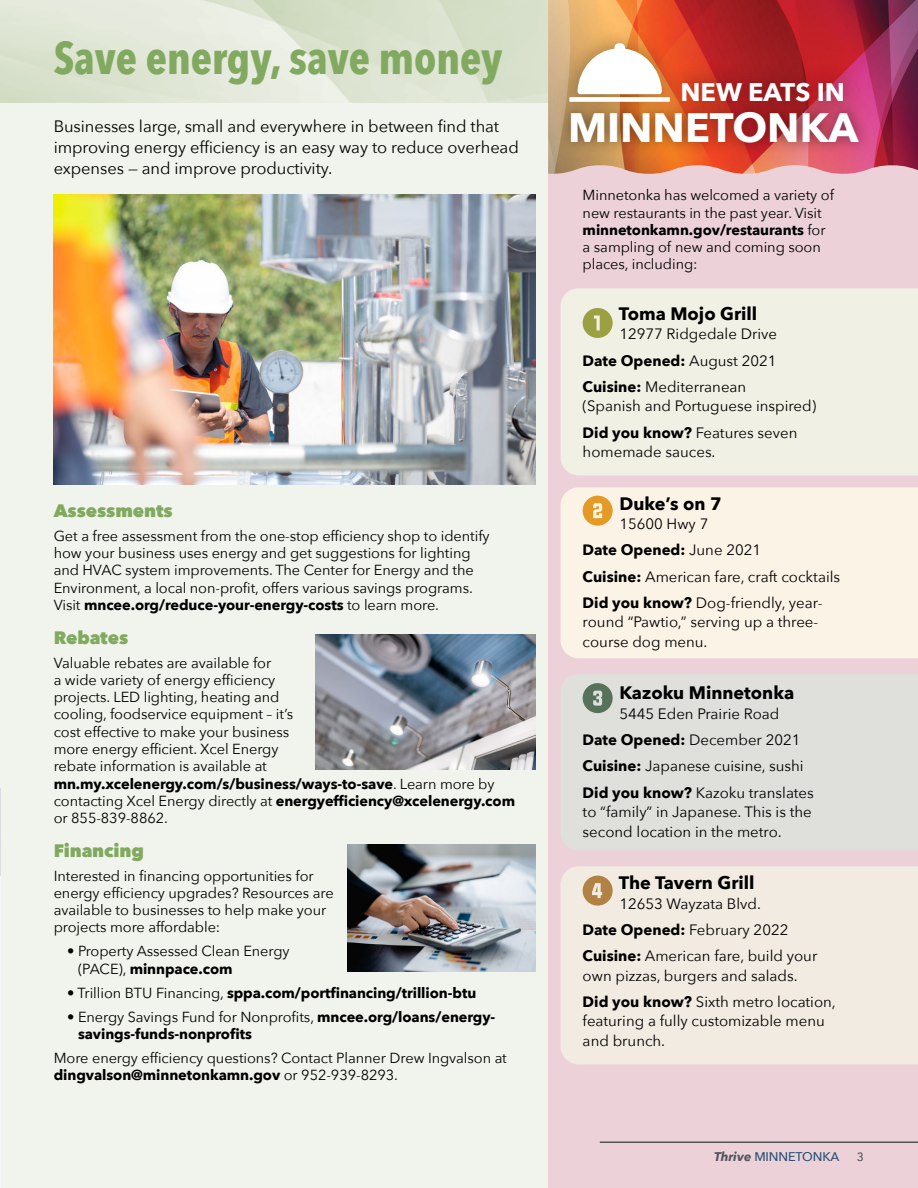
<style>
.page{position:relative;width:918px;height:1188px;background:#fff}
.page>*{position:absolute;margin:0;border:0;box-sizing:border-box;transform-origin:0 0}
.t1{font:700 45px "Avenir Next Condensed";letter-spacing:-.005em;color:#81aa60}
.t2{font:700 40.95px "Avenir Next";color:#fff}
.t3{font:700 25.5px "Avenir Next";color:#fff}
.t4{font:700 18px "Avenir Next";color:#000}
.t5{font:800 18px "Avenir Next";letter-spacing:-.005em;color:#81aa60}
.t6{font:16.5px/21px "Avenir Next";letter-spacing:-.005em;color:#000}
.t7{font:15px/26.2px "Avenir Next";color:#000}
.t8{font:14.55px/17.2px "Avenir Next";letter-spacing:-.005em;color:#000}
.t9{font:700 14.55px/17.2px "Avenir Next";letter-spacing:-.005em;color:#000}
.t10{font:500 12.6px "Avenir Next";letter-spacing:-.01em;color:#2a5274}
.t11{font:500 12px "Avenir Next";color:#52555b}
.s1{font-weight:700}
.s2{font-weight:400}
.s3{font-weight:700;font-style:italic;color:#52555b}
</style>
<div class="page">
<div style="left:548px;top:123px;width:370px;height:1065px;background:#edd1d9"></div>
<div style="left:0;top:103px;width:548px;height:1085px;background:#f1f4ec"></div>
<hr style="left:0;top:788px;width:1px;height:400px;background:#f5f7f8">
<img style="left:0;top:788px;width:1px;height:87px">
<img style="left:54px;top:194px;width:482px;height:290px">
<img style="left:315px;top:634px;width:221px;height:136px">
<img style="left:348px;top:844px;width:188px;height:127px">
<img style="left:548px;top:0;width:370px;height:174px">
<div style="left:549px;top:23px;width:141px;height:101px;background:#000;opacity:.35"></div>
<svg style="left:577px;top:43px;width:85px;height:51px"></svg>
<div style="left:569px;top:97px;width:101px;height:5px;background:#fff"></div>
<div style="left:660px;top:61px;width:206px;height:63px;background:#000;opacity:.47"></div>
<div style="left:558px;top:99px;width:313px;height:57px;background:#000;opacity:.47"></div>
<div style="left:561px;top:288px;width:357px;height:187px;background:#f0f0e4"></div>
<div style="left:561px;top:674px;width:357px;height:176px;background:#dfe0dc"></div>
<div style="left:561px;top:866px;width:357px;height:198px;background:#f2ebe2"></div>
<div style="left:561px;top:487px;width:357px;height:171px;background:#fcf3e7"></div>
<svg style="left:583px;top:308px;width:30px;height:30px"></svg>
<svg style="left:583px;top:496px;width:30px;height:30px"></svg>
<svg style="left:583px;top:683px;width:30px;height:30px"></svg>
<svg style="left:583px;top:876px;width:30px;height:30px"></svg>
<hr style="left:600px;top:1142px;width:318px;height:1px;background:#52555b">
<h1 class="t1" style="left:54px;top:31px;width:451px">Save energy, save money</h1>
<p class="t6" style="left:54px;top:115px;width:467px">Businesses large, small and everywhere in between find that improving energy efficiency is an easy way to reduce overhead expenses — and improve productivity.</p>
<p class="t5" style="left:54px;top:499px;width:121px">Assessments</p>
<p class="t8" style="left:54px;top:527px;width:437px">Get a free assessment from the one-stop efficiency shop to identify how your business uses energy and get suggestions for lighting and HVAC system improvements. The Center for Energy and the Environment, a local non-profit, offers various savings programs.<br>Visit <span class="s1">mncee.org/reduce-your-energy-costs</span> to learn more.</p>
<p class="t5" style="left:54px;top:626px;width:76px">Rebates</p>
<p class="t8" style="left:54px;top:653px;width:463px">Valuable rebates are available for<br>a wide variety of energy efficiency<br>projects. LED lighting, heating and<br>cooling, foodservice equipment – it’s<br>cost effective to make your business<br>more energy efficient. Xcel Energy<br>rebate information is available at <span class="s1">mn.my.xcelenergy.com/s/business/ways-to-save</span>. Learn more by contacting Xcel Energy directly at <span class="s1">energyefficiency@xcelenergy.com </span>or 855-839-8862.</p>
<p class="t5" style="left:54px;top:839px;width:92px">Financing</p>
<p class="t8" style="left:54px;top:866px;width:281px">Interested in financing opportunities for energy efficiency upgrades? Resources are available to businesses to help make your projects more affordable:</p>
<p class="t8" style="left:78px;top:942px;width:213px;text-indent:-11px">• Property Assessed Clean Energy (PACE), <span class="s1">minnpace.com</span></p>
<p class="t9" style="left:67px;top:984px;width:411px"><span class="s2">• Trillion BTU Financing,</span> sppa.com/portfinancing/trillion-btu</p>
<p class="t9" style="left:78px;top:1008px;width:419px;text-indent:-11px"><span class="s2">• Energy Savings Fund for Nonprofits,</span> mncee.org/loans/energy&shy;savings-funds-nonprofits</p>
<p class="t8" style="left:54px;top:1049px;width:455px">More energy efficiency questions? Contact Planner Drew Ingvalson at <span class="s1">dingvalson@minnetonkamn.gov</span> or 952-939-8293.</p>
<h3 class="t3" style="left:681px;top:70px;width:166px">NEW EATS IN</h3>
<h2 class="t2" style="left:568px;top:92px;width:292px">MINNETONKA</h2>
<p class="t8" style="left:583px;top:186px;width:253px">Minnetonka has welcomed a variety of new restaurants in the past year. Visit <span class="s1">minnetonkamn.gov/restaurants</span> for a sampling of new and coming soon places, including:</p>
<p class="t4" style="left:619px;top:298px;width:140px">Toma Mojo Grill</p>
<p class="t7" style="left:583px;top:320px;width:196px;text-align:justify;text-indent:37px">12977 Ridgedale Drive <span class="s1">Date Opened:</span> August 2021<br><span class="s1">Cuisine:</span> Mediterranean</p>
<p class="t7" style="left:583px;top:392px;width:235px">(Spanish and Portuguese inspired)<br><span class="s1">Did you know?</span> Features seven</p>
<p class="t7" style="left:583px;top:438px;width:134px">homemade sauces.</p>
<p class="t4" style="left:619px;top:488px;width:104px">Duke’s on 7</p>
<p class="t7" style="left:583px;top:510px;width:259px;text-indent:37px">15600 Hwy 7<br><span class="s1">Date Opened:</span> June 2021<br><span class="s1">Cuisine:</span> American fare, craft cocktails<br><span class="s1">Did you know?</span> Dog-friendly, year-</p>
<p class="t7" style="left:583px;top:612px;width:237px;line-height:19.5px">round “Pawtio,” serving up a three&shy;course dog menu.</p>
<p class="t4" style="left:619px;top:677px;width:176px">Kazoku Minnetonka</p>
<p class="t7" style="left:583px;top:700px;width:233px;text-indent:37px">5445 Eden Prairie Road<br><span class="s1">Date Opened:</span> December 2021<br><span class="s1">Cuisine:</span> Japanese cuisine, sushi<br><span class="s1">Did you know?</span> Kazoku translates</p>
<p class="t7" style="left:583px;top:801px;width:231px;line-height:19.5px">to “family” in Japanese. This is the second location in the metro.</p>
<p class="t4" style="left:619px;top:867px;width:137px">The Tavern Grill</p>
<p class="t7" style="left:583px;top:890px;width:236px;text-indent:37px">12653 Wayzata Blvd.<br><span class="s1">Date Opened:</span> February 2022<br><span class="s1">Cuisine:</span> American fare, build your</p>
<p class="t7" style="left:583px;top:962px;width:255px">own pizzas, burgers and salads.<br><span class="s1">Did you know?</span> Sixth metro location,</p>
<p class="t7" style="left:583px;top:1011px;width:244px;line-height:19.5px">featuring a fully customizable menu and brunch.</p>
<p class="t10" style="left:714px;top:1146px;width:127px"><span class="s3">Thrive</span> MINNETONKA</p>
<p class="t11" style="left:857px;top:1147px;width:9px">3</p>
</div>
